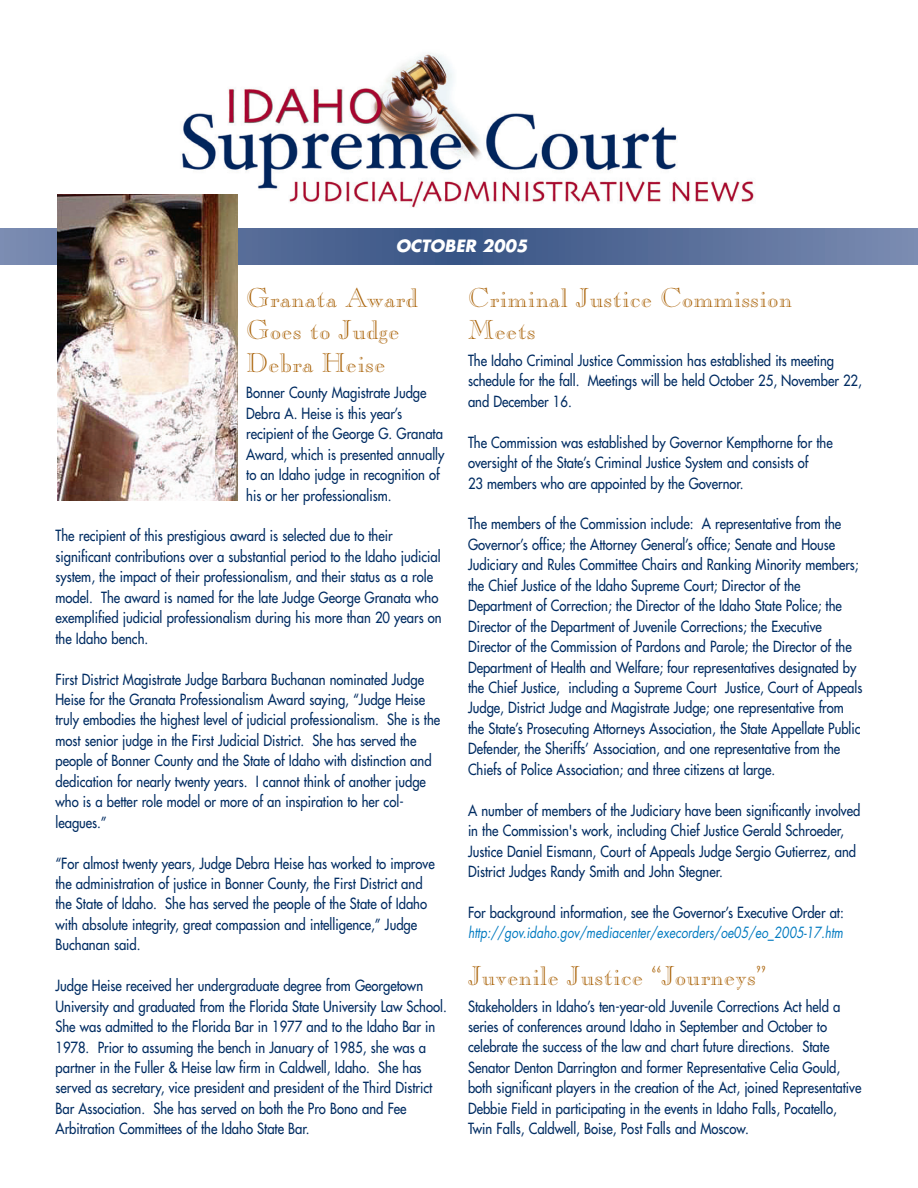
<style>
.page{position:relative;width:918px;height:1188px;background:#fff}
.page>*{position:absolute;margin:0;border:0;box-sizing:border-box;transform-origin:0 0}
.t1{font:27px/32.4px "Caslon Open Face";color:#ab650c}
.t2{font:italic 700 16.5px "Futura";color:#fff}
.t3{font:15px/20.4px "Futura";color:#002c62;scale:.87 1}
.t4{font:15px "Futura";color:#007ac0;scale:.8 1}
</style>
<div class="page">
<div style="left:235px;top:228px;width:448px;height:37px;background:#576e99"></div>
<div style="left:270px;top:228px;width:378px;height:37px;background:#526a96"></div>
<div style="left:300px;top:228px;width:318px;height:37px;background:#4f6694"></div>
<div style="left:323px;top:228px;width:272px;height:37px;background:#4b6391"></div>
<div style="left:353px;top:228px;width:212px;height:37px;background:#47608f"></div>
<div style="left:382px;top:228px;width:154px;height:37px;background:#435d8c"></div>
<div style="left:412px;top:228px;width:94px;height:37px;background:#3f5a89"></div>
<div style="left:435px;top:228px;width:48px;height:37px;background:#395787"></div>
<img style="left:167px;top:53px;width:587px;height:168px">
<img style="left:57px;top:195px;width:180px;height:306px">
<p class="t2" style="left:396px;top:239px;width:136px">OCTOBER 2005</p>
<h1 class="t1" style="left:246px;top:283px;width:173px">Granata Award<br>Goes to Judge<br>Debra Heise</h1>
<p class="t3" style="left:246px;top:384px;width:229px">Bonner County Magistrate Judge<br>Debra A. Heise is this year’s recipient of the George G. Granata<br>Award, which is presented annually to an Idaho judge in recognition of his or her professionalism.</p>
<p class="t3" style="left:55px;top:527px;width:446px">The recipient of this prestigious award is selected due to their significant contributions over a substantial period to the Idaho judicial system, the impact of their professionalism, and their status as a role model. The award is named for the late Judge George Granata who exemplified judicial professionalism during his more than 20 years on the Idaho bench.</p>
<p class="t3" style="left:55px;top:670px;width:444px">First District Magistrate Judge Barbara Buchanan nominated Judge Heise for the Granata Professionalism Award saying, “Judge Heise truly embodies the highest level of judicial professionalism. She is the most senior judge in the First Judicial District. She has served the people of Bonner County and the State of Idaho with distinction and dedication for nearly twenty years. I cannot think of another judge who is a better role model or more of an inspiration to her col&shy;leagues.”</p>
<p class="t3" style="left:55px;top:854px;width:437px">“For almost twenty years, Judge Debra Heise has worked to improve the administration of justice in Bonner County, the First District and the State of Idaho. She has served the people of the State of Idaho with absolute integrity, great compassion and intelligence,” Judge Buchanan said.</p>
<p class="t3" style="left:55px;top:976px;width:451px">Judge Heise received her undergraduate degree from Georgetown University and graduated from the Florida State University Law School.<br>She was admitted to the Florida Bar in 1977 and to the Idaho Bar in 1978. Prior to assuming the bench in January of 1985, she was a partner in the Fuller &amp; Heise law firm in Caldwell, Idaho. She has served as secretary, vice president and president of the Third District Bar Association. She has served on both the Pro Bono and Fee Arbitration Committees of the Idaho State Bar.</p>
<h1 class="t1" style="left:468px;top:283px;width:326px">Criminal Justice Commission<br>Meets</h1>
<p class="t3" style="left:468px;top:351px;width:454px">The Idaho Criminal Justice Commission has established its meeting schedule for the fall. Meetings will be held October 25, November 22, and December 16.</p>
<p class="t3" style="left:468px;top:433px;width:421px">The Commission was established by Governor Kempthorne for the oversight of the State’s Criminal Justice System and consists of<br>23 members who are appointed by the Governor.</p>
<p class="t3" style="left:468px;top:515px;width:455px">The members of the Commission include: A representative from the Governor’s office; the Attorney General’s office; Senate and House Judiciary and Rules Committee Chairs and Ranking Minority members; the Chief Justice of the Idaho Supreme Court; Director of the Department of Correction; the Director of the Idaho State Police; the Director of the Department of Juvenile Corrections; the Executive Director of the Commission of Pardons and Parole; the Director of the Department of Health and Welfare; four representatives designated by the Chief Justice, including a Supreme Court Justice, Court of Appeals Judge, District Judge and Magistrate Judge; one representative from the State’s Prosecuting Attorneys Association, the State Appellate Public Defender, the Sheriffs’ Association, and one representative from the Chiefs of Police Association; and three citizens at large.</p>
<p class="t3" style="left:468px;top:801px;width:453px">A number of members of the Judiciary have been significantly involved in the Commission's work, including Chief Justice Gerald Schroeder, Justice Daniel Eismann, Court of Appeals Judge Sergio Gutierrez, and District Judges Randy Smith and John Stegner.</p>
<p class="t3" style="left:468px;top:903px;width:434px">For background information, see the Governor’s Executive Order at:</p>
<p class="t4" style="left:468px;top:926px;width:473px">http://gov.idaho.gov/mediacenter/execorders/oe05/eo_ 2005-17.htm</p>
<h1 class="t1" style="left:468px;top:961px;width:300px">Juvenile Justice “Journeys”</h1>
<p class="t3" style="left:468px;top:997px;width:454px">Stakeholders in Idaho’s ten-year-old Juvenile Corrections Act held a series of conferences around Idaho in September and October to celebrate the success of the law and chart future directions. State Senator Denton Darrington and former Representative Celia Gould, both significant players in the creation of the Act, joined Representative Debbie Field in participating in the events in Idaho Falls, Pocatello, Twin Falls, Caldwell, Boise, Post Falls and Moscow.</p>
</div>
